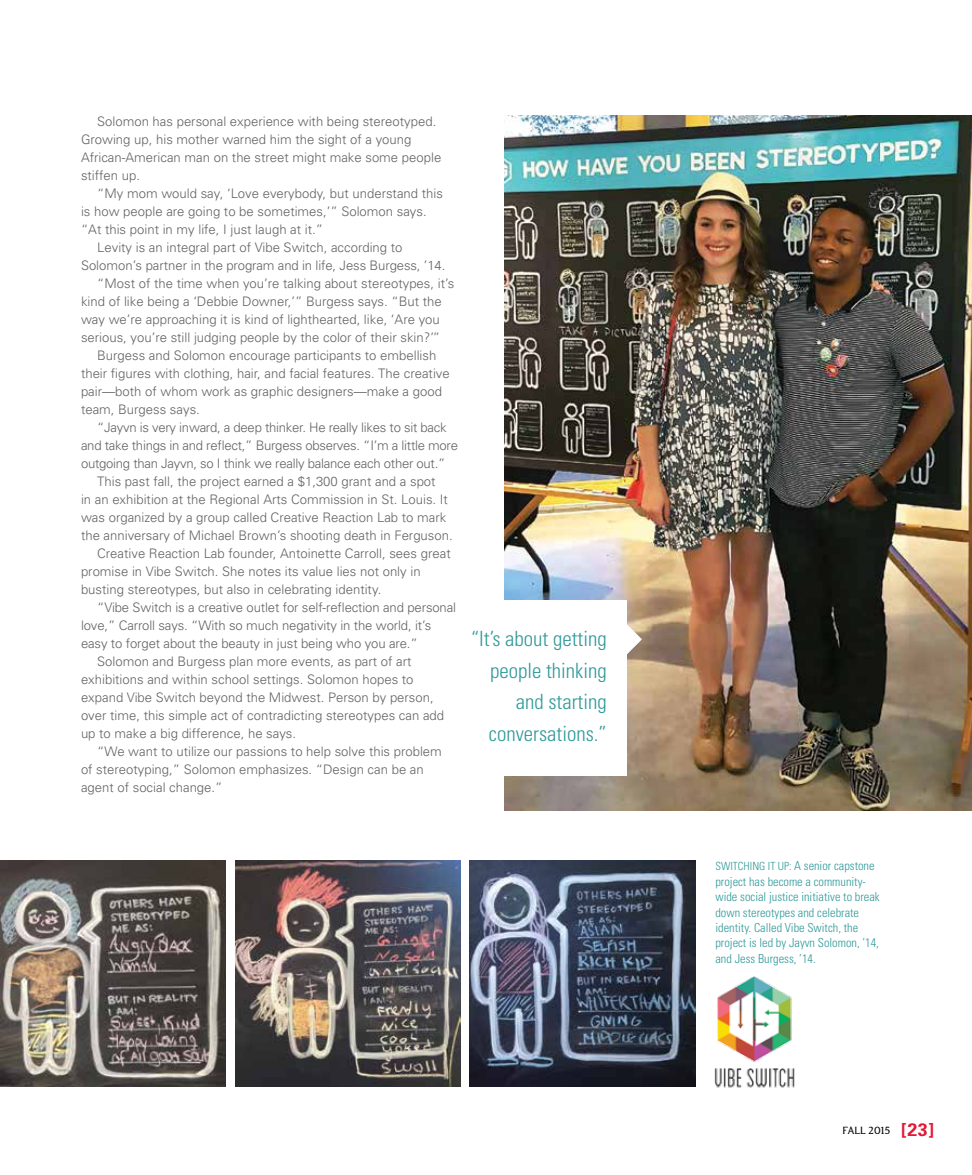
<style>
.page{position:relative;width:972px;height:1175px;background:#fff}
.page>*{position:absolute;margin:0;border:0;box-sizing:border-box;transform-origin:0 0}
.t1{font:300 condensed 21px/31.5px "Univers";color:#329999;text-align:right}
.t2{font:300 13.2px/18px "Univers";color:#626365}
.t3{font:300 13.2px "Univers";letter-spacing:-.02em;color:#626365}
.t4{font:300 condensed 12.3px/15.3px "Univers";color:#329999}
.t5{font:12px "Grant Avenue";letter-spacing:.02em;color:#000}
.s1{font-size:11.25px}
.s2{font-family:"Univers";font-weight:700;font-size:18px;color:#e31837}
</style>
<div class="page">
<img style="left:505px;top:115px;width:467px;height:695px">
<img style="left:470px;top:860px;width:225px;height:226px">
<img style="left:0;top:860px;width:225px;height:226px">
<img style="left:235px;top:860px;width:226px;height:226px">
<div style="left:470px;top:600px;width:157px;height:175px;background:#fff"></div>
<svg style="left:627px;top:622px;width:15px;height:34px"></svg>
<img style="left:671px;top:950px;width:124px;height:138px">
<p class="t2" style="left:81px;top:112px;width:362px;text-indent:16px">Solomon has personal experience with being stereotyped.<br>Growing up, his mother warned him the sight of a young African-American man on the street might make some people stiffen up.</p>
<p class="t2" style="left:97px;top:184px;width:347px">“My mom would say, ‘Love everybody, but understand this</p>
<p class="t2" style="left:81px;top:202px;width:347px">is how people are going to be sometimes,’” Solomon says.</p>
<p class="t2" style="left:81px;top:220px;width:244px">“At this point in my life, I just laugh at it.”</p>
<p class="t2" style="left:97px;top:238px;width:307px">Levity is an integral part of Vibe Switch, according to</p>
<p class="t2" style="left:81px;top:256px;width:366px">Solomon’s partner in the program and in life, Jess Burgess, ’14.</p>
<p class="t2" style="left:97px;top:274px;width:359px">“Most of the time when you’re talking about stereotypes, it’s</p>
<p class="t2" style="left:81px;top:292px;width:362px">kind of like being a ‘Debbie Downer,’” Burgess says. “But the</p>
<p class="t2" style="left:81px;top:310px;width:360px">way we’re approaching it is kind of lighthearted, like, ‘Are you</p>
<p class="t2" style="left:81px;top:328px;width:361px">serious, you’re still judging people by the color of their skin?’”</p>
<p class="t2" style="left:97px;top:346px;width:341px">Burgess and Solomon encourage participants to embellish</p>
<p class="t2" style="left:81px;top:364px;width:370px">their figures with clothing, hair, and facial features. The creative</p>
<p class="t2" style="left:81px;top:382px;width:363px">pair—both of whom work as graphic designers—make a good</p>
<p class="t2" style="left:81px;top:400px;width:120px">team, Burgess says.</p>
<p class="t3" style="left:97px;top:419px;width:351px">“Jayvn is very inward, a deep thinker. He really likes to sit back</p>
<p class="t3" style="left:81px;top:437px;width:379px">and take things in and reflect,” Burgess observes. “I’m a little more</p>
<p class="t3" style="left:81px;top:455px;width:366px">outgoing than Jayvn, so I think we really balance each other out.”</p>
<p class="t2" style="left:97px;top:472px;width:340px">This past fall, the project earned a $1,300 grant and a spot</p>
<p class="t2" style="left:81px;top:490px;width:368px">in an exhibition at the Regional Arts Commission in St. Louis. It</p>
<p class="t2" style="left:81px;top:508px;width:367px">was organized by a group called Creative Reaction Lab to mark</p>
<p class="t2" style="left:81px;top:526px;width:373px">the anniversary of Michael Brown’s shooting death in Ferguson.</p>
<p class="t2" style="left:97px;top:544px;width:355px">Creative Reaction Lab founder, Antoinette Carroll, sees great</p>
<p class="t2" style="left:81px;top:562px;width:341px">promise in Vibe Switch. She notes its value lies not only in</p>
<p class="t2" style="left:81px;top:580px;width:302px">busting stereotypes, but also in celebrating identity.</p>
<p class="t2" style="left:97px;top:598px;width:360px">“Vibe Switch is a creative outlet for self-reflection and personal</p>
<p class="t2" style="left:81px;top:616px;width:352px">love,” Carroll says. “With so much negativity in the world, it’s</p>
<p class="t2" style="left:81px;top:634px;width:338px">easy to forget about the beauty in just being who you are.”</p>
<p class="t2" style="left:97px;top:652px;width:316px">Solomon and Burgess plan more events, as part of art</p>
<p class="t2" style="left:81px;top:670px;width:334px">exhibitions and within school settings. Solomon hopes to</p>
<p class="t2" style="left:81px;top:688px;width:354px">expand Vibe Switch beyond the Midwest. Person by person,</p>
<p class="t2" style="left:81px;top:706px;width:365px">over time, this simple act of contradicting stereotypes can add</p>
<p class="t2" style="left:81px;top:724px;width:217px">up to make a big difference, he says.</p>
<p class="t2" style="left:97px;top:742px;width:346px">“We want to utilize our passions to help solve this problem</p>
<p class="t2" style="left:81px;top:760px;width:344px">of stereotyping,” Solomon emphasizes. “Design can be an</p>
<p class="t2" style="left:81px;top:778px;width:143px">agent of social change.”</p>
<h1 class="t1" style="left:471px;top:622px;width:137px">“It’s about getting people thinking and starting conversations.”</h1>
<p class="t4" style="left:715px;top:858px;width:166px"><span class="s1">SWITCHING IT UP:</span> A senior capstone project has become a community&shy;wide social justice initiative to break down stereotypes and celebrate identity. Called Vibe Switch, the project is led by Jayvn Solomon, ’14, and Jess Burgess, ’14.</p>
<p class="t5" style="left:842px;top:1124px;width:93px">FALL 2015 <span class="s2">[23]</span></p>
</div>
